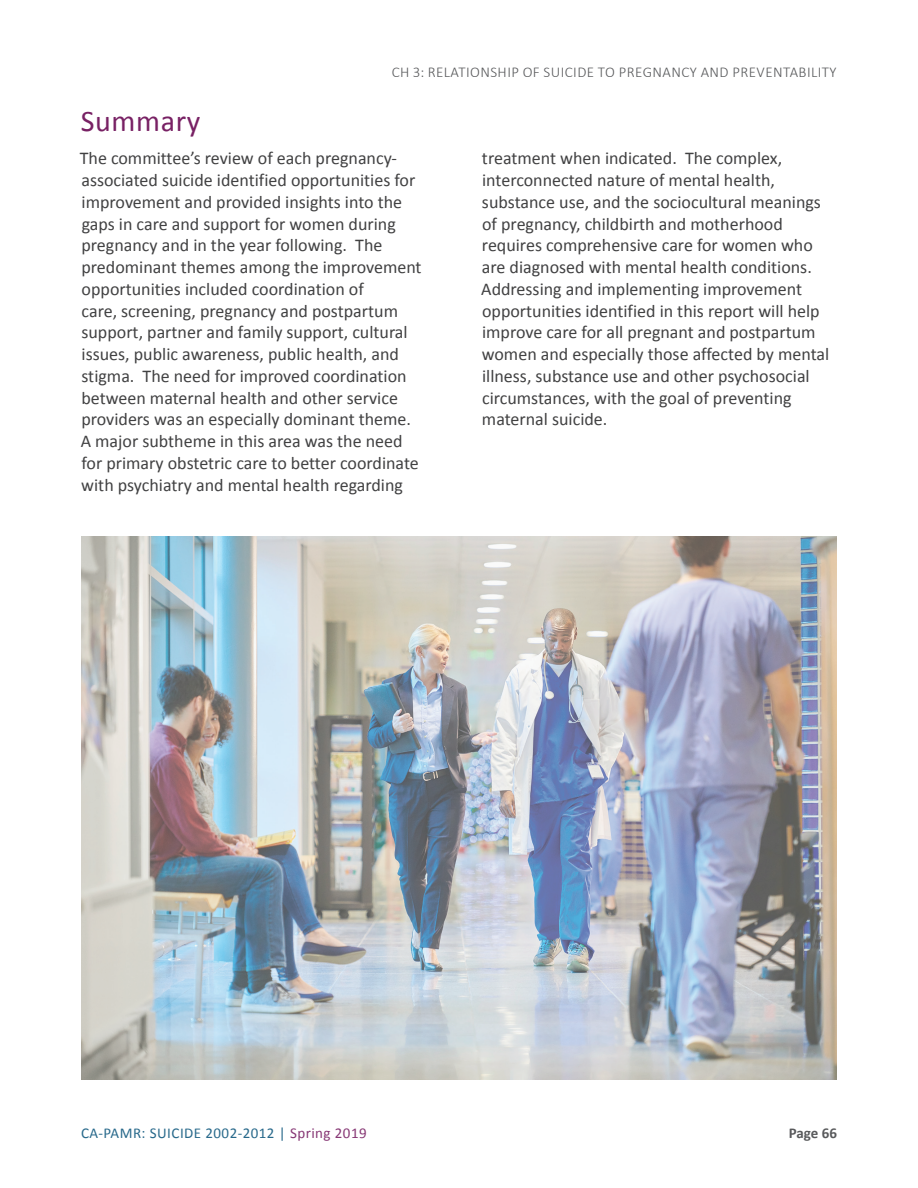
<style>
.page{position:relative;width:918px;height:1188px;background:#fff}
.page>*{position:absolute;margin:0;border:0;box-sizing:border-box;transform-origin:0 0}
.Heading_2{font:30px "Calibri";letter-spacing:.02em;color:#782164}
.Default{font:18px/21.8px "Calibri";color:#414142}
.t1{font:300 15px "Calibri";letter-spacing:.03em;color:#58595b}
.t2{font:15px "Calibri";letter-spacing:.03em;color:#28698b}
.t3{font:700 15px "Calibri";letter-spacing:-.005em;color:#58595b}
.s1{color:#873875}
</style>
<div class="page">
<img style="left:81px;top:536px;width:756px;height:544px">
<p class="t1" style="left:392px;top:63px;width:446px">CH 3: RELATIONSHIP OF SUICIDE TO PREGNANCY AND PREVENTABILITY</p>
<p class="Heading_2" style="left:81px;top:102px;width:121px">Summary</p>
<p class="Default" style="left:80px;top:147px;width:343px">The committee’s review of each pregnancy&shy;associated suicide identified opportunities for improvement and provided insights into the gaps in care and support for women during pregnancy and in the year following. The predominant themes among the improvement opportunities included coordination of<br>care, screening, pregnancy and postpartum support, partner and family support, cultural issues, public awareness, public health, and stigma. The need for improved coordination between maternal health and other service providers was an especially dominant theme.<br>A major subtheme in this area was the need for primary obstetric care to better coordinate with psychiatry and mental health regarding</p>
<p class="Default" style="left:481px;top:147px;width:350px">treatment when indicated. The complex, interconnected nature of mental health, substance use, and the sociocultural meanings of pregnancy, childbirth and motherhood requires comprehensive care for women who are diagnosed with mental health conditions.<br>Addressing and implementing improvement opportunities identified in this report will help improve care for all pregnant and postpartum women and especially those affected by mental illness, substance use and other psychosocial circumstances, with the goal of preventing maternal suicide.</p>
<p class="t2" style="left:81px;top:1123px;width:287px">CA-PAMR: SUICIDE 2002-2012 | <span class="s1">Spring 2019</span></p>
<p class="t3" style="left:789px;top:1123px;width:50px">Page 66</p>
</div>
